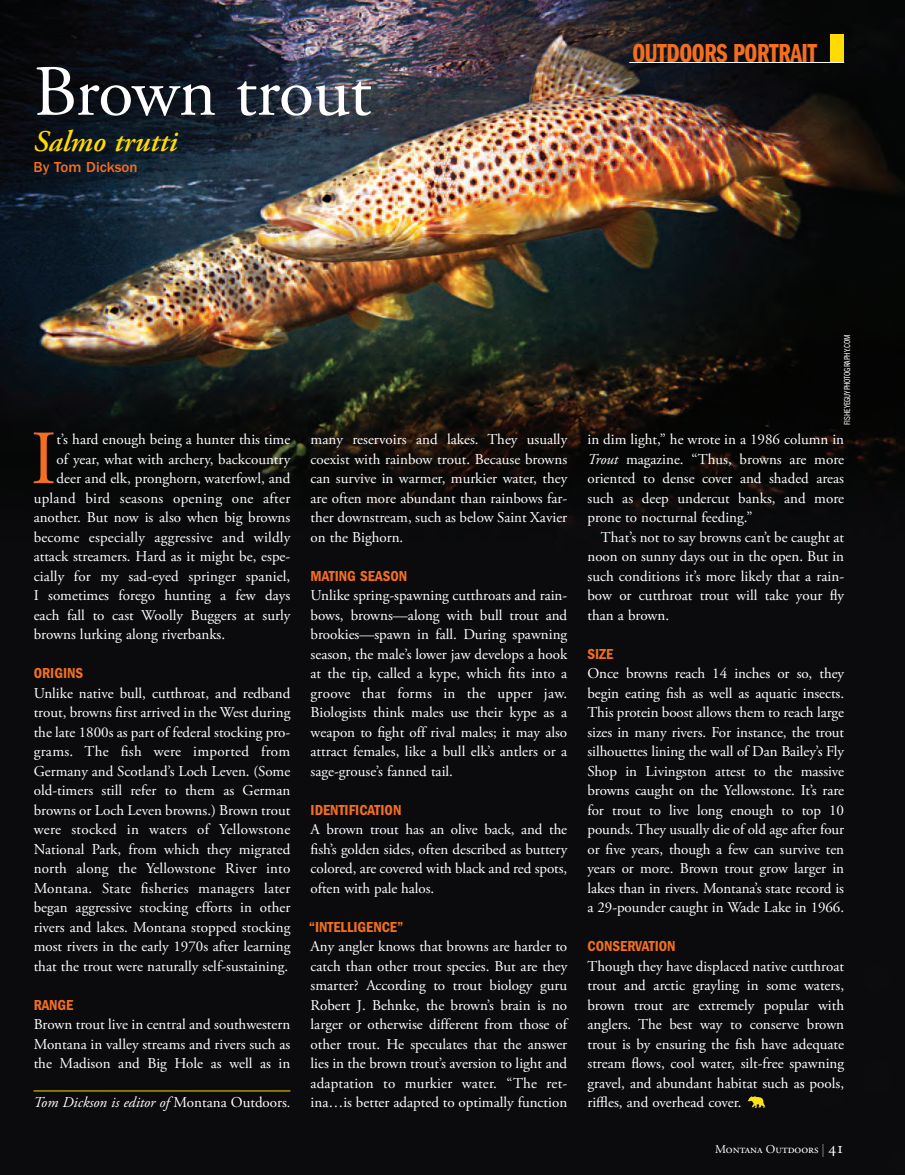
<style>
.page{position:relative;width:905px;height:1175px;background:#fff}
.page>*{position:absolute;margin:0;border:0;box-sizing:border-box;transform-origin:0 0}
.t1{font:76.35px "Adobe Garamond Pro";color:#f36e21}
.t2{font:72px "Adobe Garamond Pro";color:#fff}
.t3{font:italic 600 30px "Adobe Garamond Pro";color:#ffdc01}
.t4{font:27px "Franklin Gothic Demi Cmpr";letter-spacing:-.015em;color:#f36e21}
.t5{font:15px/19.5px "Adobe Garamond Pro";color:#fff;text-align:justify}
.t6{font:600 condensed 15px "Franklin Gothic";color:#f36e21}
.t7{font:italic 15px "Adobe Garamond Pro";color:#fff}
.t8{font:500 15px "Franklin Gothic";color:#f36e21}
.t9{font:12px "Adobe Garamond Pro";color:#fff}
.t10{font:9px "Franklin Gothic Book Cmpr";color:#fff}
.s1{font-style:normal}
.s2{font-style:italic}
</style>
<div class="page">
<img style="left:0;top:0;width:904px;height:1174px">
<svg style="left:747px;top:1096px;width:17px;height:12px"></svg>
<div style="left:830px;top:34px;width:14px;height:28px;background:#ffdc01"></div>
<hr style="left:629px;top:62px;width:215px;height:1px;background:#fff">
<hr style="left:34px;top:1090px;width:256px;height:1px;background:#ffdc01">
<svg style="left:823px;top:1144px;width:19px;height:12px"></svg>
<h2 class="t2" style="left:34px;top:63px;width:339px">Brown trout</h2>
<h3 class="t3" style="left:34px;top:123px;width:145px">Salmo trutti</h3>
<p class="t8" style="left:34px;top:158px;width:105px">By Tom Dickson</p>
<h3 class="t4" style="left:632px;top:39px;width:186px">OUTDOORS PORTRAIT</h3>
<h1 class="t1" style="left:31px;top:428px;width:27px">I</h1>
<p class="t5" style="left:57px;top:431px;width:235px">t’s hard enough being a hunter this time</p>
<p class="t5" style="left:57px;top:450px;width:235px">of year, what with archery, backcountry</p>
<p class="t5" style="left:57px;top:470px;width:235px">deer and elk, pronghorn, waterfowl, and</p>
<p class="t5" style="left:34px;top:489px;width:258px">upland bird seasons opening one after</p>
<p class="t5" style="left:34px;top:509px;width:258px">another. But now is also when big browns</p>
<p class="t5" style="left:34px;top:528px;width:258px">become especially aggressive and wildly</p>
<p class="t5" style="left:34px;top:548px;width:258px">attack streamers. Hard as it might be, espe-</p>
<p class="t5" style="left:34px;top:567px;width:258px">cially for my sad-eyed springer spaniel,</p>
<p class="t5" style="left:34px;top:587px;width:258px">I sometimes forego hunting a few days</p>
<p class="t5" style="left:34px;top:606px;width:258px">each fall to cast Woolly Buggers at surly</p>
<p class="t5" style="left:34px;top:626px;width:193px">browns lurking along riverbanks.</p>
<p class="t6" style="left:34px;top:664px;width:51px">ORIGINS</p>
<p class="t5" style="left:34px;top:684px;width:258px">Unlike native bull, cutthroat, and redband trout, browns first arrived in the West during the late 1800s as part of federal stocking pro&shy;grams. The fish were imported from Germany and Scotland’s Loch Leven. (Some old-timers still refer to them as German browns or Loch Leven browns.) Brown trout were stocked in waters of Yellowstone National Park, from which they migrated north along the Yellowstone River into Montana. State fisheries managers later began aggressive stocking efforts in other rivers and lakes. Montana stopped stocking most rivers in the early 1970s after learning that the trout were naturally self-sustaining.</p>
<p class="t6" style="left:34px;top:996px;width:41px">RANGE</p>
<p class="t5" style="left:34px;top:1016px;width:258px">Brown trout live in central and southwestern Montana in valley streams and rivers such as the Madison and Big Hole as well as in</p>
<p class="t7" style="left:34px;top:1096px;width:259px">Tom Dickson is editor of <span class="s1">Montana Outdoors</span>.</p>
<p class="t5" style="left:310px;top:431px;width:258px">many reservoirs and lakes. They usually coexist with rainbow trout. Because browns can survive in warmer, murkier water, they are often more abundant than rainbows far&shy;ther downstream, such as below Saint Xavier on the Bighorn.</p>
<p class="t6" style="left:310px;top:567px;width:98px">MATING SEASON</p>
<p class="t5" style="left:310px;top:587px;width:258px">Unlike spring-spawning cutthroats and rain&shy;bows, browns—along with bull trout and brookies—spawn in fall. During spawning season, the male’s lower jaw develops a hook at the tip, called a kype, which fits into a groove that forms in the upper jaw.<br>Biologists think males use their kype as a weapon to fight off rival males; it may also attract females, like a bull elk’s antlers or a sage-grouse’s fanned tail.</p>
<p class="t6" style="left:310px;top:801px;width:92px">IDENTIFICATION</p>
<p class="t5" style="left:310px;top:821px;width:258px">A brown trout has an olive back, and the fish’s golden sides, often described as buttery colored, are covered with black and red spots, often with pale halos.</p>
<p class="t6" style="left:309px;top:918px;width:96px">“INTELLIGENCE”</p>
<p class="t5" style="left:310px;top:938px;width:258px">Any angler knows that browns are harder to catch than other trout species. But are they smarter? According to trout biology guru Robert J. Behnke, the brown’s brain is no larger or otherwise different from those of other trout. He speculates that the answer lies in the brown trout’s aversion to light and adaptation to murkier water. “The ret - ina…is better adapted to optimally function</p>
<p class="t10" style="left:842px;top:424px;width:92px;rotate:-90deg">FISHEYEGUYPHOTOGRAPHY.COM</p>
<p class="t5" style="left:587px;top:431px;width:258px">in dim light,” he wrote in a 1986 column in <span class="s2">Trout</span> magazine. “Thus, browns are more oriented to dense cover and shaded areas such as deep undercut banks, and more prone to nocturnal feeding.”</p>
<p class="t5" style="left:587px;top:528px;width:258px;text-indent:14px">That’s not to say browns can’t be caught at noon on sunny days out in the open. But in such conditions it’s more likely that a rain&shy;bow or cutthroat trout will take your fly than a brown.</p>
<p class="t6" style="left:587px;top:645px;width:27px">SIZE</p>
<p class="t5" style="left:587px;top:665px;width:258px">Once browns reach 14 inches or so, they begin eating fish as well as aquatic insects.<br>This protein boost allows them to reach large sizes in many rivers. For instance, the trout silhouettes lining the wall of Dan Bailey’s Fly Shop in Liv ingston attest to the massive browns caught on the Yellowstone. It’s rare for trout to live long enough to top 10 pounds. They usually die of old age after four or five years, though a few can survive ten years or more. Brown trout grow larger in lakes than in rivers. Montana’s state record is a 29-pounder caught in Wade Lake in 1966.</p>
<p class="t6" style="left:587px;top:937px;width:90px">CONSERVATION</p>
<p class="t5" style="left:587px;top:957px;width:258px">Though they have displaced native cutthroat trout and arctic grayling in some waters, brown trout are extremely popular with anglers. The best way to conserve brown trout is by ensuring the fish have adequate stream flows, cool water, silt-free spawning gravel, and abundant habitat such as pools, riffles, and overhead cover.</p>
<p class="t9" style="left:715px;top:1144px;width:105px">Montana Outdoors</p>
</div>
